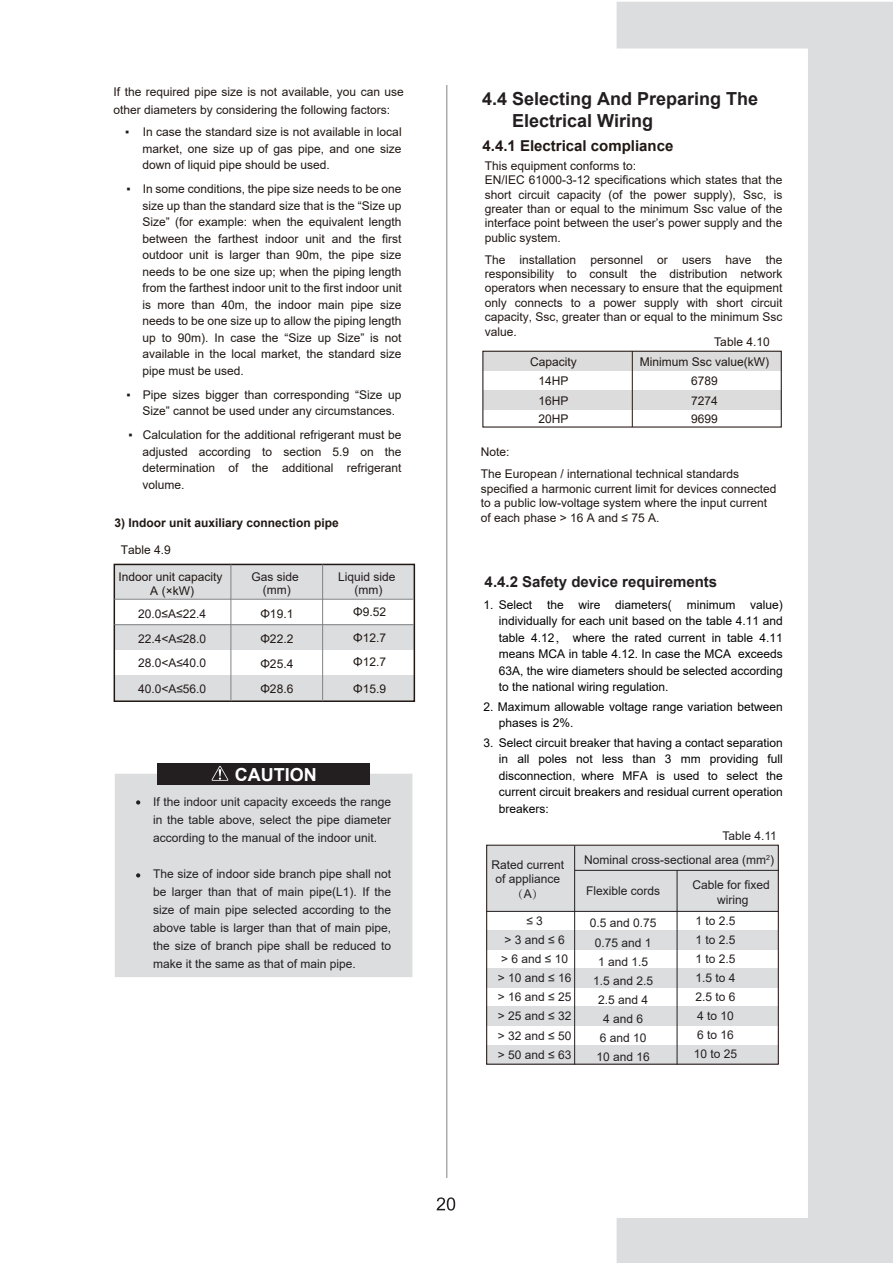
<style>
.page{position:relative;width:893px;height:1263px;background:#fff}
.page>*{position:absolute;margin:0;border:0;box-sizing:border-box;transform-origin:0 0}
.t1{font:700 18px/21.6px "Arial";color:#231f20}
.t2{font:700 18px "Arial";color:#fff}
.t3{font:700 15px "Arial";color:#231f20}
.t4{font:700 15px "Arial";color:#211814}
.t5{font:12px/16.5px "Arial";color:#201814;text-align:justify}
.t6{font:12px/14.4px "Arial";color:#211814}
.t7{font:12px/19px "Arial";color:#231f20;text-align:center}
.t8{font:12px/16.5px "Arial";color:#030303;text-align:justify}
.t9{font:12px/13.5px "Arial";color:#231b1b;text-align:center}
.t10{font:700 12px "Arial";color:#201814}
.t11{font:300 12px "Adobe Song Std";color:#231f20}
.s1{font-family:"Adobe Song Std";font-weight:300}
.s2{font-family:"Arial";font-weight:400}
</style>
<div class="page">
<svg style="left:437px;top:1197px;width:18px;height:13px"></svg>
<svg style="left:617px;top:2px;width:276px;height:1261px"></svg>
<hr style="left:446px;top:85px;width:1px;height:1093px;background:#808285">
<div style="left:486px;top:930px;width:292px;height:20px;background:#dcdddf"></div>
<div style="left:486px;top:968px;width:292px;height:19px;background:#dcdddf"></div>
<div style="left:486px;top:1006px;width:292px;height:19px;background:#dcdddf"></div>
<div style="left:486px;top:1045px;width:292px;height:19px;background:#dcdddf"></div>
<div style="left:115px;top:774px;width:297px;height:203px;background:#dcdddf"></div>
<svg style="left:136px;top:800px;width:4px;height:4px"></svg>
<svg style="left:136px;top:873px;width:4px;height:4px"></svg>
<div style="left:157px;top:763px;width:213px;height:22px;background:#231f20"></div>
<svg style="left:212px;top:766px;width:16px;height:15px"></svg>
<div style="left:487px;top:846px;width:291px;height:65px;background:#dcdddf"></div>
<hr style="left:486px;top:911px;width:292px;height:1px;background:#231f20">
<hr style="left:574px;top:845px;width:1px;height:219px;background:#231f20">
<hr style="left:575px;top:870px;width:204px;height:1px;background:#231f20">
<hr style="left:677px;top:870px;width:1px;height:194px;background:#231f20">
<div style="left:486px;top:845px;width:293px;height:220px;border:1px solid #221612"></div>
<div style="left:114px;top:625px;width:300px;height:25px;background:#dcdddf"></div>
<div style="left:114px;top:675px;width:300px;height:26px;background:#dcdddf"></div>
<div style="left:115px;top:564px;width:299px;height:35px;background:#dcdddf"></div>
<div style="left:114px;top:564px;width:301px;height:138px;border:2px solid #201814"></div>
<hr style="left:322px;top:564px;width:1px;height:137px;background:#808285">
<hr style="left:231px;top:564px;width:1px;height:137px;background:#808285">
<hr style="left:114px;top:599px;width:300px;height:1px;background:#808285">
<hr style="left:114px;top:624px;width:300px;height:1px;background:#808285">
<div style="left:483px;top:352px;width:298px;height:19px;background:#dcdcdd"></div>
<div style="left:483px;top:390px;width:298px;height:19px;background:#dcdcdd"></div>
<div style="left:482px;top:351px;width:300px;height:77px;border:1px solid #221612"></div>
<hr style="left:632px;top:351px;width:1px;height:76px;background:#221612">
<p class="t6" style="left:113px;top:82px;width:292px;line-height:18px">If the required pipe size is not available, you can use other diameters by considering the following factors:</p>
<p class="t5" style="left:142px;top:124px;width:261px;text-indent:-17px">▪ In case the standard size is not available in local market, one size up of gas pipe, and one size down of liquid pipe should be used.</p>
<p class="t5" style="left:142px;top:181px;width:261px;text-indent:-16px">▪ In some conditions, the pipe size needs to be one size up than the standard size that is the “Size up Size” (for example: when the equivalent length between the farthest indoor unit and the first outdoor unit is larger than 90m, the pipe size needs to be one size up; when the piping length from the farthest indoor unit to the first indoor unit is more than 40m, the indoor main pipe size needs to be one size up to allow the piping length up to 90m). In case the “Size up Size” is not available in the local market, the standard size pipe must be used.</p>
<p class="t5" style="left:142px;top:386px;width:261px;text-indent:-16px">▪ Pipe sizes bigger than corresponding “Size up<br>Size” cannot be used under any circumstances.</p>
<p class="t5" style="left:142px;top:427px;width:261px;text-indent:-14px">▪ Calculation for the additional refrigerant must be adjusted according to section 5.9 on the determination of the additional refrigerant volume.</p>
<p class="t10" style="left:115px;top:514px;width:226px">3) Indoor unit auxiliary connection pipe</p>
<p class="t5" style="left:121px;top:541px;width:52px">Table 4.9</p>
<p class="t9" style="left:251px;top:570px;width:49px">Gas side (mm)</p>
<p class="t5" style="left:118px;top:569px;width:106px;line-height:14.4px;text-align:center">Indoor unit capacity<br>A (×kW)</p>
<p class="t9" style="left:138px;top:601px;width:70px;line-height:25.3px;text-align:left">20.0≤A≤22.4<br>22.4&lt;A≤28.0</p>
<p class="t5" style="left:260px;top:605px;width:34px">Φ19.1</p>
<p class="t5" style="left:353px;top:604px;width:34px">Φ9.52</p>
<p class="t9" style="left:338px;top:570px;width:59px">Liquid side (mm)</p>
<p class="t5" style="left:260px;top:631px;width:34px">Φ22.2</p>
<p class="t5" style="left:353px;top:629px;width:34px">Φ12.7</p>
<p class="t9" style="left:138px;top:650px;width:70px;line-height:25px;text-align:left">28.0&lt;A≤40.0<br>40.0&lt;A≤56.0</p>
<p class="t5" style="left:353px;top:649px;width:34px;line-height:26.2px">Φ12.7<br>Φ15.9</p>
<p class="t5" style="left:260px;top:651px;width:34px;line-height:24.6px">Φ25.4<br>Φ28.6</p>
<h1 class="t2" style="left:235px;top:762px;width:83px">CAUTION</h1>
<p class="t7" style="left:153px;top:793px;width:240px;line-height:18px;text-align:justify">If the indoor unit capacity exceeds the range in the table above, select the pipe diameter according to the manual of the indoor unit.</p>
<p class="t7" style="left:153px;top:865px;width:240px;line-height:18px;text-align:justify">The size of indoor side branch pipe shall not be larger than that of main pipe(L1). If the size of main pipe selected according to the above table is larger than that of main pipe, the size of branch pipe shall be reduced to make it the same as that of main pipe.</p>
<h1 class="t1" style="left:512px;top:88px;width:248px;text-indent:-30px">4.4 Selecting And Preparing The<br>Electrical Wiring</h1>
<p class="t4" style="left:482px;top:135px;width:192px">4.4.1 Electrical compliance</p>
<p class="t6" style="left:485px;top:158px;width:299px">This equipment conforms to:<br>EN/IEC 61000-3-12 specifications which states that the short circuit capacity (of the power supply), Ssc, is greater than or equal to the minimum Ssc value of the interface point between the user’s power supply and the public system.</p>
<p class="t6" style="left:485px;top:252px;width:299px;text-align:justify">The installation personnel or users have the responsibility to consult the distribution network operators when necessary to ensure that the equipment only connects to a power supply with short circuit capacity, Ssc, greater than or equal to the minimum Ssc value.</p>
<p class="t6" style="left:714px;top:335px;width:57px">Table 4.10</p>
<p class="t6" style="left:530px;top:352px;width:48px;line-height:19.5px;text-align:center">Capacity<br>14HP<br>16HP</p>
<p class="t6" style="left:538px;top:411px;width:32px">20HP</p>
<p class="t6" style="left:640px;top:352px;width:131px;line-height:19.5px;text-align:center">Minimum Ssc value(kW)<br>6789<br>7274</p>
<p class="t6" style="left:691px;top:411px;width:28px">9699</p>
<p class="t6" style="left:481px;top:441px;width:260px;line-height:21.9px">Note:<br>The European / international technical standards</p>
<p class="t6" style="left:481px;top:481px;width:297px">specified a harmonic current limit for devices connected to a public low-voltage system where the input current of each phase &gt; 16 A and ≤ 75 A.</p>
<p class="t3" style="left:485px;top:571px;width:234px">4.4.2 Safety device requirements</p>
<p class="t8" style="left:499px;top:596px;width:285px;text-indent:-16px">1. Select the wire diameters( minimum value) individually for each unit based on the table 4.11 and table 4.12<span class="s1">，</span> where the rated current in table 4.11 means MCA in table 4.12. In case the MCA exceeds 63A, the wire diameters should be selected according to the national wiring regulation.</p>
<p class="t8" style="left:499px;top:698px;width:285px;text-indent:-16px">2. Maximum allowable voltage range variation between phases is 2%.</p>
<p class="t8" style="left:499px;top:734px;width:285px;text-indent:-15px">3. Select circuit breaker that having a contact separation in all poles not less than 3 mm providing full disconnection<span class="s1">,</span> where MFA is used to select the current circuit breakers and residual current operation breakers:</p>
<p class="t7" style="left:492px;top:857px;width:74px;line-height:14.4px">Rated current of appliance</p>
<p class="t11" style="left:512px;top:887px;width:34px">（<span class="s2">A</span>）</p>
<p class="t7" style="left:722px;top:826px;width:56px">Table 4.11</p>
<p class="t7" style="left:584px;top:850px;width:191px">Nominal cross-sectional area (mm<sup>2</sup>)</p>
<p class="t7" style="left:586px;top:881px;width:76px">Flexible cords</p>
<p class="t7" style="left:692px;top:877px;width:79px;line-height:15px">Cable for fixed wiring</p>
<p class="t7" style="left:498px;top:911px;width:75px">≤ 3<br>&gt; 3 and ≤ 6<br>&gt; 6 and ≤ 10 &gt; 10 and ≤ 16 &gt; 16 and ≤ 25 &gt; 25 and ≤ 32 &gt; 32 and ≤ 50 &gt; 50 and ≤ 63</p>
<p class="t7" style="left:590px;top:914px;width:68px">0.5 and 0.75<br>0.75 and 1<br>1 and 1.5<br>1.5 and 2.5<br>2.5 and 4<br>4 and 6<br>6 and 10<br>10 and 16</p>
<p class="t7" style="left:694px;top:911px;width:45px;text-align:left">1 to 2.5<br>1 to 2.5<br>1 to 2.5<br>1.5 to 4<br>2.5 to 6<br>4 to 10<br>6 to 16<br>10 to 25</p>
</div>
